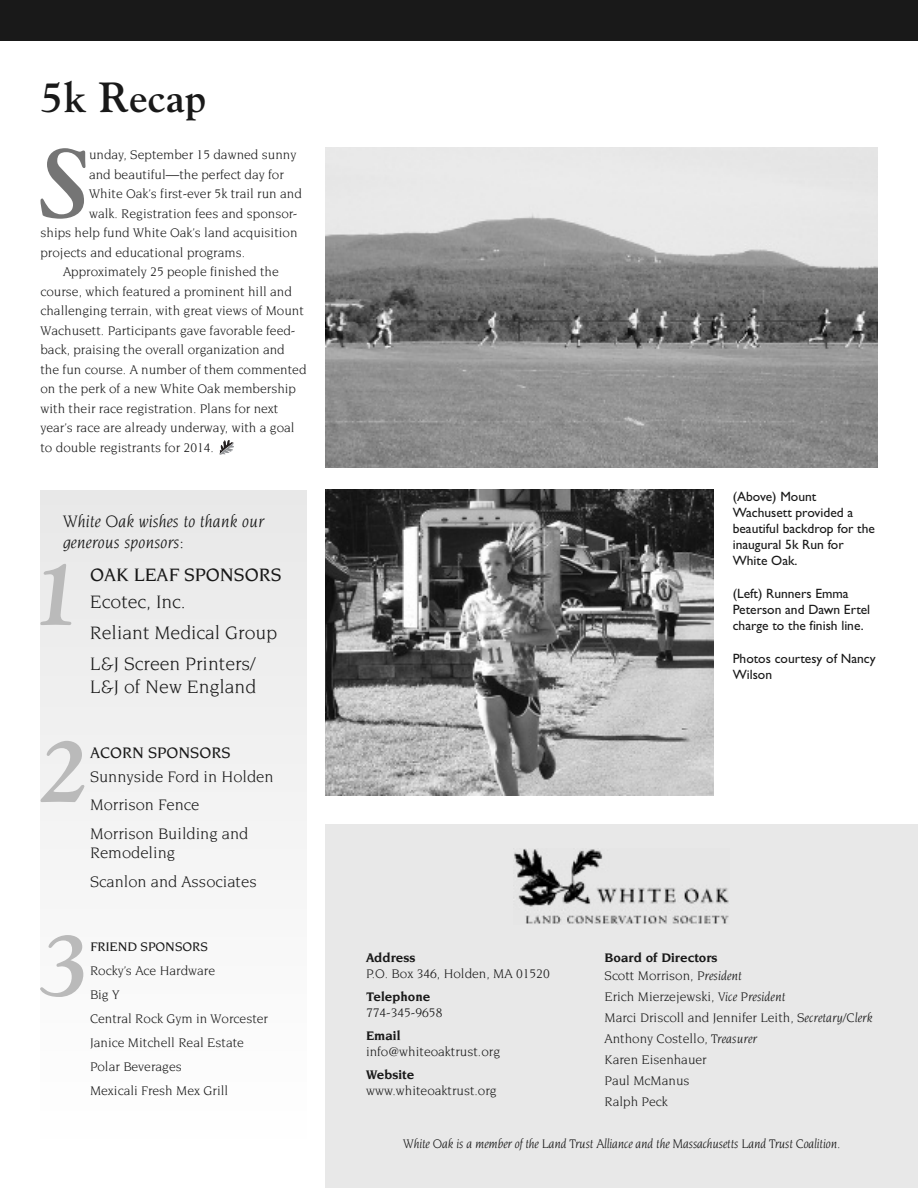
<style>
.page{position:relative;width:918px;height:1188px;background:#fff}
.page>*{position:absolute;margin:0;border:0;box-sizing:border-box;transform-origin:0 0}
.t1{font:italic 700 97.35px "Goudy";color:#757575}
.t2{font:italic 700 90px/177px "Goudy";color:#bababa}
.t3{font:700 42px "Goudy";color:#191919}
.t4{font:19.5px/31.5px "Novarese";color:#191919}
.t5{font:500 19.5px "Novarese";color:#191919}
.t6{font:italic 18px/21px "Novarese";color:#191919}
.t7{font:16.5px/28.5px "Novarese";color:#191919}
.t8{font:500 16.5px "Novarese";color:#191919}
.t9{font:13.5px/24px "Novarese";color:#191919}
.t10{font:13.5px/16.2px "Gill Sans";color:#191919}
.t11{font:italic 13.5px "Novarese";letter-spacing:-.015em;color:#191919}
.t12{font:700 13.5px/18px "Novarese";color:#191919}
.t13{font:500 13.5px "Novarese";color:#191919}
.s1{font-weight:400}
.s2{font-weight:400;font-style:italic}
.s3{font-style:italic}
</style>
<div class="page">
<div style="left:326px;top:824px;width:592px;height:364px;background:#e8e8e8"></div>
<div style="left:0;top:0;width:918px;height:40px;background:#191919"></div>
<img style="left:514px;top:849px;width:215px;height:75px">
<svg style="left:219px;top:440px;width:15px;height:15px"></svg>
<div style="left:40px;top:490px;width:267px;height:658px;background:#f3f3f3"></div>
<img style="left:326px;top:147px;width:552px;height:321px">
<img style="left:326px;top:490px;width:388px;height:306px">
<h3 class="t3" style="left:40px;top:73px;width:167px">5k Recap</h3>
<h1 class="t1" style="left:40px;top:127px;width:50px">S</h1>
<p class="t9" style="left:89px;top:143px;width:209px">unday, September 15 dawned sunny</p>
<p class="t9" style="left:89px;top:163px;width:196px">and beautiful—the perfect day for</p>
<p class="t9" style="left:89px;top:182px;width:214px">White Oak’s first-ever 5k trail run and</p>
<p class="t9" style="left:89px;top:202px;width:210px">walk. Registration fees and sponsor-</p>
<p class="t9" style="left:41px;top:221px;width:259px">ships help fund White Oak’s land acquisition</p>
<p class="t9" style="left:41px;top:241px;width:206px">projects and educational programs.</p>
<p class="t9" style="left:63px;top:260px;width:217px">Approximately 25 people finished the</p>
<p class="t9" style="left:41px;top:280px;width:253px">course, which featured a prominent hill and</p>
<p class="t9" style="left:41px;top:299px;width:265px">challenging terrain, with great views of Mount</p>
<p class="t9" style="left:41px;top:319px;width:256px">Wachusett. Participants gave favorable feed-</p>
<p class="t9" style="left:41px;top:338px;width:246px">back, praising the overall organization and</p>
<p class="t9" style="left:41px;top:358px;width:268px">the fun course. A number of them commented</p>
<p class="t9" style="left:41px;top:377px;width:257px">on the perk of a new White Oak membership</p>
<p class="t9" style="left:41px;top:397px;width:239px">with their race registration. Plans for next</p>
<p class="t9" style="left:41px;top:416px;width:256px">year’s race are already underway, with a goal</p>
<p class="t9" style="left:41px;top:436px;width:175px">to double registrants for 2014.</p>
<h3 class="t6" style="left:63px;top:511px;width:203px">White Oak wishes to thank our generous sponsors:</h3>
<h3 class="t5" style="left:90px;top:566px;width:193px">OAK LEAF SPONSORS</h3>
<h3 class="t4" style="left:90px;top:586px;width:189px">Ecotec, Inc.<br>Reliant Medical Group<br>L&amp;J Screen Printers/</h3>
<h3 class="t4" style="left:90px;top:672px;width:168px">L&amp;J of New England</h3>
<h2 class="t2" style="left:32px;top:505px;width:60px">1<br>2</h2>
<p class="t8" style="left:90px;top:745px;width:142px">ACORN SPONSORS</p>
<p class="t7" style="left:90px;top:763px;width:185px">Sunnyside Ford in Holden<br>Morrison Fence<br>Morrison Building and</p>
<p class="t7" style="left:90px;top:839px;width:168px">Remodeling<br>Scanlon and Associates</p>
<h2 class="t2" style="left:41px;top:876px;width:52px">3</h2>
<p class="t13" style="left:90px;top:941px;width:120px">FRIEND SPONSORS</p>
<p class="t9" style="left:90px;top:959px;width:180px">Rocky’s Ace Hardware<br>Big Y<br>Central Rock Gym in Worcester<br>Janice Mitchell Real Estate<br>Polar Beverages<br>Mexicali Fresh Mex Grill</p>
<p class="t10" style="left:733px;top:488px;width:144px">(Above) Mount<br>Wachusett provided a beautiful backdrop for the inaugural 5k Run for<br>White Oak.</p>
<p class="t10" style="left:733px;top:585px;width:139px">(Left) Runners Emma<br>Peterson and Dawn Ertel charge to the finish line.</p>
<p class="t10" style="left:733px;top:650px;width:144px">Photos courtesy of Nancy<br>Wilson</p>
<p class="t12" style="left:366px;top:949px;width:51px">Address</p>
<p class="t9" style="left:366px;top:963px;width:185px">P.O. Box 346, Holden, MA 01520</p>
<p class="t12" style="left:366px;top:988px;width:66px">Telephone</p>
<p class="t9" style="left:366px;top:1002px;width:78px">774-345-9658</p>
<p class="t12" style="left:366px;top:1027px;width:36px">Email</p>
<p class="t9" style="left:366px;top:1041px;width:136px">info@whiteoaktrust.org</p>
<p class="t12" style="left:366px;top:1066px;width:50px">Website</p>
<p class="t9" style="left:366px;top:1080px;width:132px">www.whiteoaktrust.org</p>
<p class="t12" style="left:605px;top:949px;width:139px">Board of Directors<br><span class="s1">Scott Morrison,</span> <span class="s2">President</span></p>
<p class="t9" style="left:605px;top:987px;width:270px;line-height:21px">Erich Mierzejewski, <span class="s3">Vice President<br></span>Marci Driscoll and Jennifer Leith, <span class="s3">Secretary/Clerk<br></span>Anthony Costello, <span class="s3">Treasurer<br></span>Karen Eisenhauer<br>Paul McManus<br>Ralph Peck</p>
<p class="t11" style="left:403px;top:1138px;width:439px">White Oak is a member of the Land Trust Alliance and the Massachusetts Land Trust Coalition.</p>
</div>
